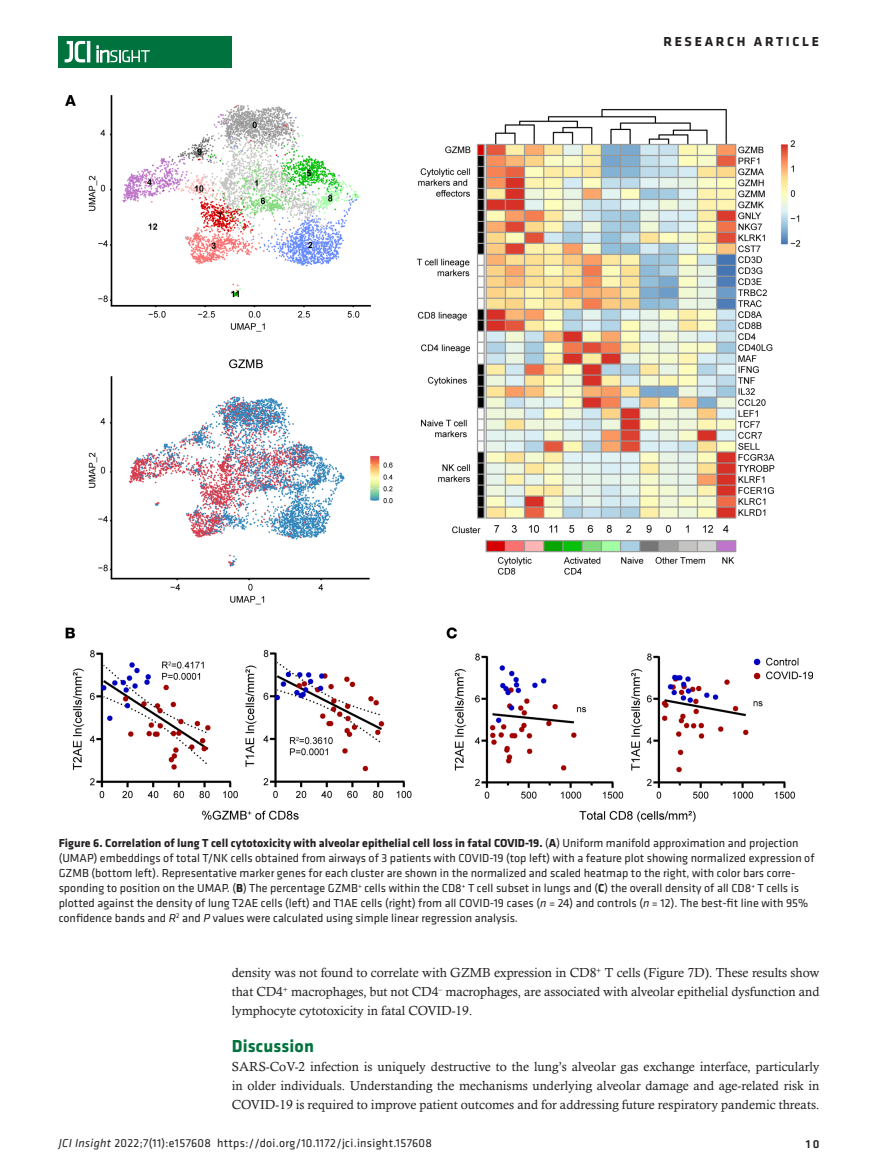
<style>
.page{position:relative;width:878px;height:1175px;background:#fff}
.page>*{position:absolute;margin:0;border:0;box-sizing:border-box;transform-origin:0 0}
.Head_level_2{font:700 18px "Klavika";letter-spacing:.01em;color:#00723e}
.t1{font:700 13.5px "Klavika Basic";letter-spacing:.2em;color:#231f20}
.Normal_first{font:13.2px/18.8px "Calisto MT Std";letter-spacing:-.005em;color:#231f20;text-align:justify}
.Figure_legend{font:12px/15px "Klavika Basic";color:#231f20}
.Figure_legend-2{font:12px "Klavika Basic";letter-spacing:.025em;color:#231f20}
.t2{font:500 12px "Klavika Basic";color:#231f20}
.s1{font-weight:700}
.s2{font-style:italic}
</style>
<div class="page">
<div style="left:59px;top:36px;width:173px;height:31px;background:#00723e"></div>
<hr style="left:87px;top:41px;width:3px;height:21px;background:#fff">
<svg style="left:64px;top:41px;width:21px;height:22px"></svg>
<svg style="left:97px;top:46px;width:53px;height:16px"></svg>
<img style="left:66px;top:96px;width:746px;height:725px">
<p class="t1" style="left:663px;top:32px;width:157px">RESEARCH ARTICLE</p>
<p class="Figure_legend" style="left:59px;top:835px;width:757px"><span class="s1">Figure 6. Correlation of lung T cell cytotoxicity with alveolar epithelial cell loss in fatal COVID-19.</span> (<span class="s1">A</span>) Uniform manifold approximation and projection (UMAP) embeddings of total T/NK cells obtained from airways of 3 patients with COVID-19 (top left) with a feature plot showing normalized expression of GZMB (bottom left). Representative marker genes for each cluster are shown in the normalized and scaled heatmap to the right, with color bars corre&shy;sponding to position on the UMAP. (<span class="s1">B</span>) The percentage GZMB<sup>+</sup> cells within the CD8<sup>+</sup> T cell subset in lungs and (<span class="s1">C</span>) the overall density of all CD8<sup>+</sup> T cells is plotted against the density of lung T2AE cells (left) and T1AE cells (right) from all COVID-19 cases (<span class="s2">n</span> = 24) and controls (<span class="s2">n</span> = 12). The best-fit line with 95% confidence bands and <span class="s2">R</span><sup>2</sup> and <span class="s2">P</span> values were calculated using simple linear regression analysis.</p>
<p class="Normal_first" style="left:232px;top:963px;width:589px">density was not found to correlate with GZMB expression in CD8<sup>+</sup> T cells (Figure 7D). These results show that CD4<sup>+</sup> macrophages, but not CD4<sup>–</sup> macrophages, are associated with alveolar epithelial dysfunction and lymphocyte cytotoxicity in fatal COVID-19.</p>
<p class="Head_level_2" style="left:232px;top:1033px;width:84px">Discussion</p>
<p class="Normal_first" style="left:232px;top:1057px;width:589px">SARS-CoV-2 infection is uniquely destructive to the lung’s alveolar gas exchange interface, particularly in older individuals. Understanding the mechanisms underlying alveolar damage and age-related risk in COVID-19 is required to improve patient outcomes and for addressing future respiratory pandemic threats.</p>
<p class="Figure_legend-2" style="left:59px;top:1135px;width:374px"><span class="s2">JCI Insight</span> 2022;7(11):e157608 https://doi.org/10.1172/jci.insight.157608</p>
<p class="t2" style="left:805px;top:1135px;width:15px">10</p>
</div>
